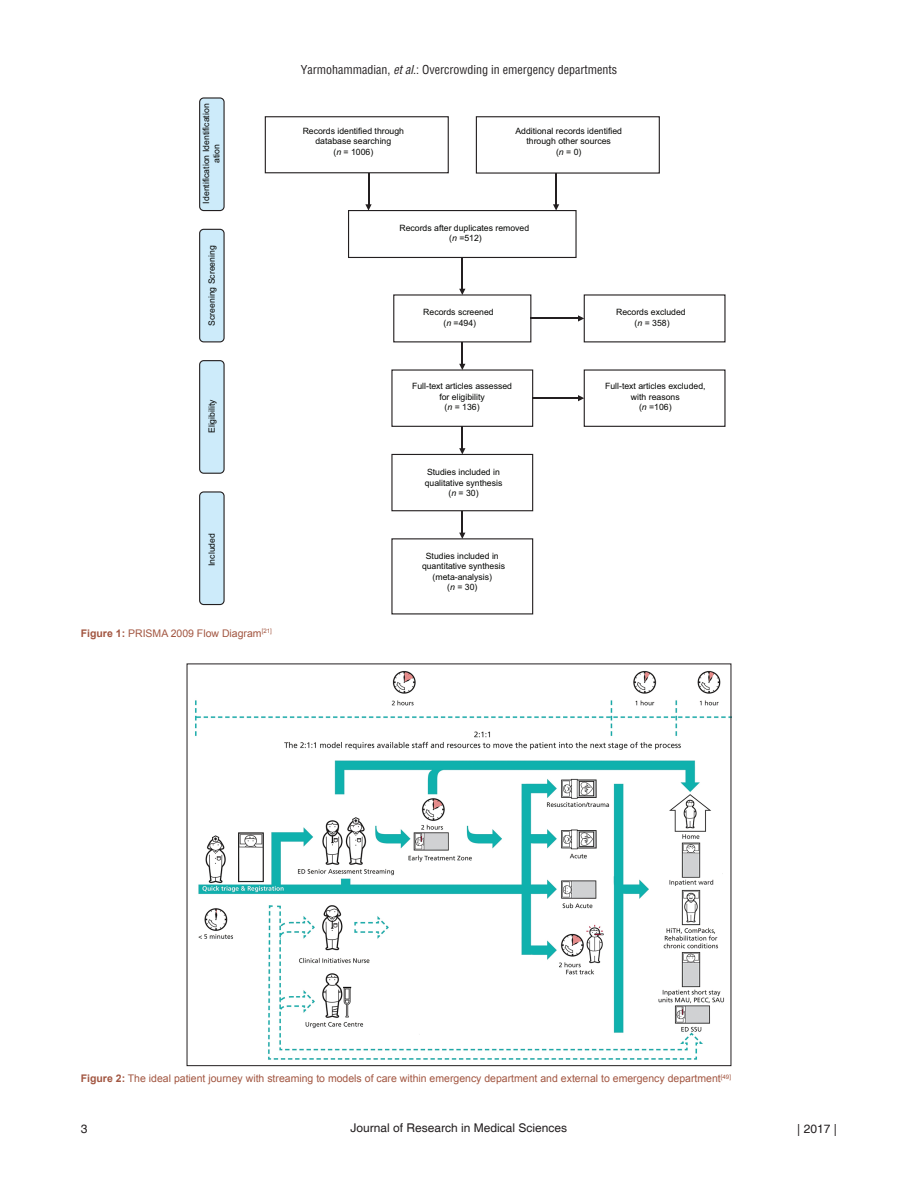
<style>
.page{position:relative;width:918px;height:1188px;background:#fff}
.page>*{position:absolute;margin:0;border:0;box-sizing:border-box;transform-origin:0 0}
.t1{font:condensed 12px "Helvetica";color:#231f20}
.t2{font:12px "Helvetica";color:#231f20}
.FGC{font:10.5px "Arial";color:#a25641}
.t3{font:8.7px/10.4px "Arial";color:#040503;text-align:center}
.s1{font-weight:700}
.s2{font-style:italic}
</style>
<div class="page">
<img style="left:195px;top:670px;width:534px;height:390px">
<div style="left:200px;top:229px;width:24px;height:113px;background:#cdebfa;border-radius:4px"></div>
<div style="left:199px;top:229px;width:26px;height:113px;border:1px solid #231f20;border-radius:4px"></div>
<div style="left:200px;top:361px;width:24px;height:112px;background:#cdebfa;border-radius:4px"></div>
<div style="left:199px;top:360px;width:26px;height:114px;border:1px solid #231f20;border-radius:4px"></div>
<div style="left:265px;top:116px;width:184px;height:57px;background:#fff;border:1px solid #231f20"></div>
<svg style="left:365px;top:204px;width:7px;height:6px"></svg>
<hr style="left:368px;top:173px;width:1px;height:32px;background:#231f20">
<svg style="left:553px;top:204px;width:6px;height:6px"></svg>
<hr style="left:556px;top:173px;width:1px;height:32px;background:#231f20">
<div style="left:476px;top:116px;width:184px;height:58px;background:#fff;border:1px solid #231f20"></div>
<div style="left:348px;top:210px;width:229px;height:48px;background:#fff;border:1px solid #231f20"></div>
<div style="left:391px;top:369px;width:142px;height:58px;background:#fff;border:1px solid #231f20"></div>
<div style="left:584px;top:369px;width:142px;height:58px;background:#fff;border:1px solid #231f20"></div>
<div style="left:391px;top:454px;width:142px;height:57px;background:#fff;border:1px solid #231f20"></div>
<svg style="left:459px;top:289px;width:6px;height:6px"></svg>
<hr style="left:462px;top:257px;width:1px;height:33px;background:#231f20">
<svg style="left:459px;top:342px;width:6px;height:28px"></svg>
<svg style="left:459px;top:426px;width:6px;height:28px"></svg>
<svg style="left:459px;top:511px;width:6px;height:28px"></svg>
<svg style="left:578px;top:315px;width:6px;height:7px"></svg>
<hr style="left:531px;top:318px;width:48px;height:1px;background:#231f20">
<svg style="left:578px;top:395px;width:6px;height:6px"></svg>
<hr style="left:533px;top:398px;width:46px;height:1px;background:#231f20">
<div style="left:200px;top:98px;width:24px;height:113px;background:#cdebfa;border-radius:4px"></div>
<div style="left:199px;top:97px;width:26px;height:114px;border:1px solid #231f20;border-radius:4px"></div>
<div style="left:200px;top:492px;width:24px;height:113px;background:#cdebfa;border-radius:4px"></div>
<div style="left:199px;top:491px;width:26px;height:114px;border:1px solid #231f20;border-radius:4px"></div>
<p class="t3" style="left:201px;top:204px;width:101px;rotate:-90deg">Identification Identification ation</p>
<p class="t3" style="left:207px;top:326px;width:82px;rotate:-90deg">Screening Screening</p>
<p class="t3" style="left:207px;top:433px;width:35px;rotate:-90deg">Eligibility</p>
<p class="t3" style="left:207px;top:566px;width:34px;rotate:-90deg">Included</p>
<p class="FGC" style="left:81px;top:626px;width:193px"><span class="s1">Figure 1:</span> PRISMA 2009 Flow Diagram<sup>[21]</sup></p>
<h1 class="t1" style="left:301px;top:62px;width:318px">Yarmohammadian, <span class="s2">et al</span>.: Overcrowding in emergency departments</h1>
<p class="t3" style="left:303px;top:126px;width:103px">Records identified through database searching<br>(<span class="s2">n</span> = 1006)</p>
<p class="t3" style="left:515px;top:126px;width:108px">Additional records identified through other sources<br>(<span class="s2">n</span> = 0)</p>
<p class="t3" style="left:399px;top:223px;width:131px">Records after duplicates removed (<span class="s2">n</span> =512)</p>
<p class="t3" style="left:423px;top:307px;width:72px">Records screened (<span class="s2">n</span> =494)</p>
<p class="t3" style="left:616px;top:307px;width:71px">Records excluded (<span class="s2">n</span> = 358)</p>
<p class="t3" style="left:412px;top:381px;width:101px">Full-text articles assessed for eligibility<br>(<span class="s2">n</span> = 136)</p>
<p class="t3" style="left:605px;top:381px;width:102px">Full-text articles excluded, with reasons<br>(<span class="s2">n</span> =106)</p>
<p class="t3" style="left:425px;top:467px;width:79px">Studies included in qualitative synthesis (<span class="s2">n</span> = 30)</p>
<p class="t3" style="left:422px;top:550px;width:85px">Studies included in quantitative synthesis (meta-analysis)<br>(<span class="s2">n</span> = 30)</p>
<p class="FGC" style="left:81px;top:1072px;width:652px"><span class="s1">Figure 2:</span> The ideal patient journey with streaming to models of care within emergency department and external to emergency department<sup>[49]</sup></p>
<p class="t2" style="left:81px;top:1122px;width:8px">3</p>
<h1 class="t2" style="left:351px;top:1121px;width:218px">Journal of Research in Medical Sciences</h1>
<h1 class="t2" style="left:797px;top:1122px;width:41px">| 2017 |</h1>
</div>
